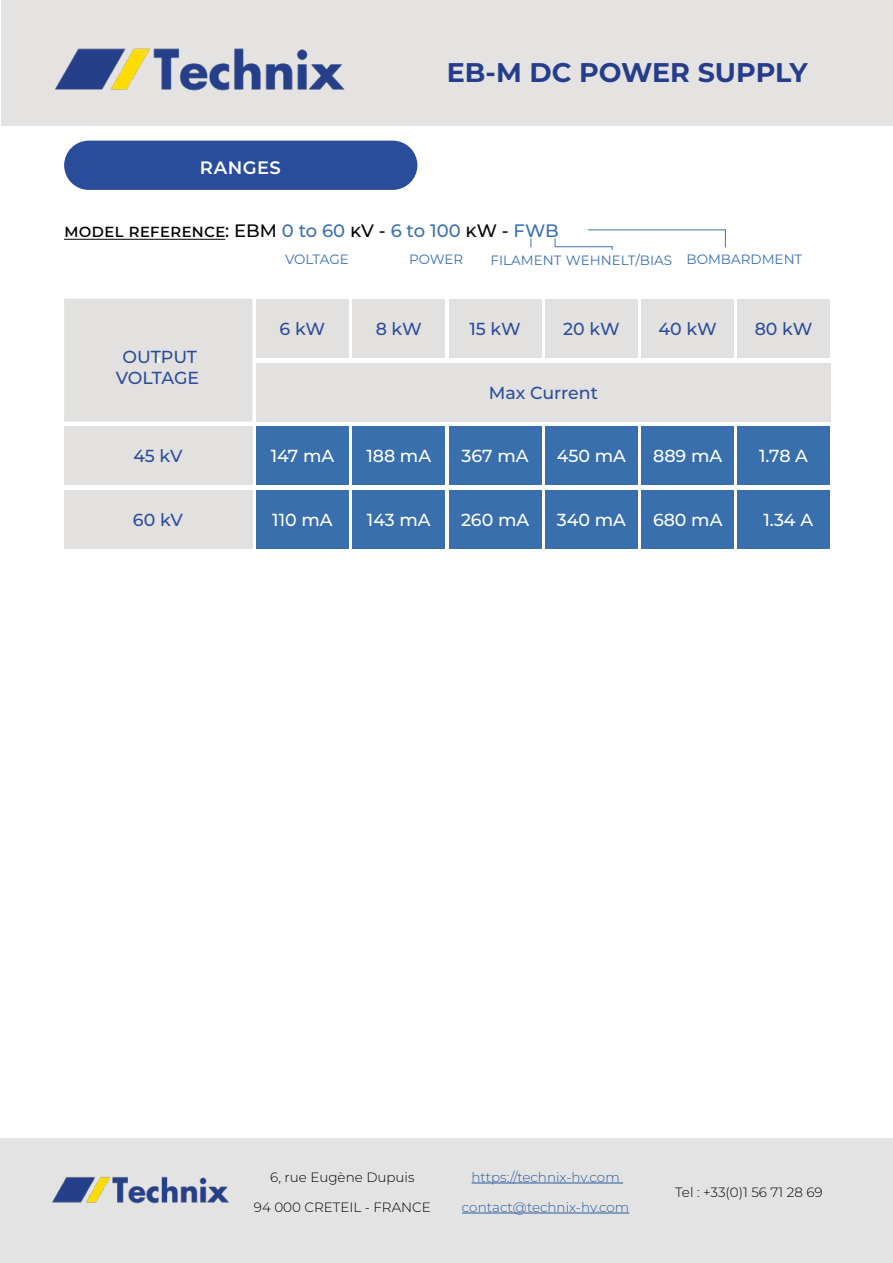
<style>
.page{position:relative;width:893px;height:1263px;background:#fff}
.page>*{position:absolute;margin:0;border:0;box-sizing:border-box;transform-origin:0 0}
.t1{font:700 27px "Montserrat";color:#253d8b}
.t2{font:500 18px "Montserrat";color:#000}
.t3{font:600 18px "Montserrat";letter-spacing:.025em;color:#fff}
.t4{font:500 17.4px "Montserrat";color:#fff}
.t5{font:500 17.4px/20.9px "Montserrat";letter-spacing:-.01em;color:#2b4c99;text-align:center}
.t6{font:300 13.5px "Montserrat";color:#000}
.t7{font:300 13.5px "Montserrat";color:#265b9b}
.t8{font:13.5px "Montserrat";color:#3970b0}
.s1{color:#3a70af}
</style>
<div class="page">
<div style="left:0;top:1138px;width:893px;height:125px;background:#e4e3e3"></div>
<img style="left:52px;top:1176px;width:177px;height:28px">
<hr style="left:471px;top:1183px;width:152px;height:1px;background:#265b9b">
<hr style="left:462px;top:1213px;width:167px;height:1px;background:#265b9b">
<div style="left:1px;top:0;width:892px;height:125px;background:#e4e3e2"></div>
<img style="left:55px;top:48px;width:290px;height:43px">
<div style="left:64px;top:141px;width:353px;height:49px;background:#294d9b;border-radius:25px"></div>
<div style="left:256px;top:299px;width:93px;height:59px;background:#e2e1e0"></div>
<div style="left:352px;top:299px;width:93px;height:59px;background:#e2e1e0"></div>
<div style="left:449px;top:299px;width:92px;height:59px;background:#e2e1e0"></div>
<div style="left:545px;top:299px;width:93px;height:59px;background:#e2e1e0"></div>
<div style="left:641px;top:299px;width:93px;height:59px;background:#e2e1e0"></div>
<div style="left:256px;top:426px;width:93px;height:59px;background:#3a6fad"></div>
<div style="left:352px;top:426px;width:93px;height:59px;background:#3a6fad"></div>
<div style="left:449px;top:426px;width:92px;height:59px;background:#3a6fad"></div>
<div style="left:545px;top:426px;width:93px;height:59px;background:#3a6fad"></div>
<div style="left:641px;top:426px;width:93px;height:59px;background:#3a6fad"></div>
<div style="left:256px;top:363px;width:574px;height:58px;background:#e2e1e0"></div>
<div style="left:64px;top:426px;width:188px;height:59px;background:#e2e1e0"></div>
<div style="left:64px;top:299px;width:188px;height:122px;background:#e2e1e0"></div>
<div style="left:256px;top:490px;width:93px;height:59px;background:#3a6fad"></div>
<div style="left:352px;top:490px;width:93px;height:59px;background:#3a6fad"></div>
<div style="left:449px;top:490px;width:92px;height:59px;background:#3a6fad"></div>
<div style="left:545px;top:490px;width:93px;height:59px;background:#3a6fad"></div>
<div style="left:641px;top:490px;width:93px;height:59px;background:#3a6fad"></div>
<div style="left:64px;top:490px;width:188px;height:59px;background:#e2e1e0"></div>
<div style="left:737px;top:299px;width:93px;height:59px;background:#e2e1e0"></div>
<div style="left:737px;top:426px;width:93px;height:59px;background:#3a6fad"></div>
<div style="left:737px;top:490px;width:93px;height:59px;background:#3a6fad"></div>
<hr style="left:64px;top:239px;width:161px;height:1px;background:#000">
<hr style="left:555px;top:246px;width:57px;height:1px;background:#3b72b3">
<hr style="left:588px;top:229px;width:138px;height:1px;background:#3b72b3">
<svg style="left:725px;top:229px;width:1px;height:18px"></svg>
<p class="t3" style="left:200px;top:157px;width:83px">RANGES</p>
<h1 class="t1" style="left:447px;top:57px;width:362px">EB-M DC POWER SUPPLY</h1>
<p class="t2" style="left:64px;top:221px;width:496px">model reference: EBM <span class="s1">0 to 60</span> kV - <span class="s1">6 to 100</span> kW - <span class="s1">FWB</span></p>
<p class="t8" style="left:285px;top:253px;width:65px">VOLTAGE</p>
<p class="t8" style="left:409px;top:253px;width:56px">POWER</p>
<p class="t8" style="left:490px;top:254px;width:313px">FILAMENT WEHNELT/BIAS BOMBARDMENT</p>
<p class="t5" style="left:116px;top:346px;width:85px">OUTPUT<br>VOLTAGE</p>
<p class="t5" style="left:280px;top:318px;width:47px">6 kW</p>
<p class="t5" style="left:376px;top:318px;width:48px">8 kW</p>
<p class="t5" style="left:469px;top:318px;width:53px">15 kW</p>
<p class="t5" style="left:563px;top:318px;width:58px">20 kW</p>
<p class="t5" style="left:659px;top:318px;width:60px">40 kW</p>
<p class="t5" style="left:489px;top:382px;width:111px">Max Current</p>
<p class="t5" style="left:133px;top:446px;width:51px">45 kV</p>
<p class="t4" style="left:271px;top:446px;width:65px">147 mA</p>
<p class="t4" style="left:366px;top:446px;width:66px">188 mA</p>
<p class="t4" style="left:462px;top:446px;width:68px">367 mA</p>
<p class="t4" style="left:557px;top:446px;width:71px">450 mA</p>
<p class="t4" style="left:653px;top:446px;width:71px">889 mA</p>
<p class="t5" style="left:755px;top:318px;width:59px">80 kW</p>
<p class="t4" style="left:759px;top:446px;width:50px">1.78 A</p>
<p class="t5" style="left:133px;top:509px;width:52px">60 kV</p>
<p class="t4" style="left:763px;top:510px;width:51px">1.34 A</p>
<p class="t4" style="left:272px;top:510px;width:62px">110 mA</p>
<p class="t4" style="left:367px;top:510px;width:65px">143 mA</p>
<p class="t4" style="left:461px;top:510px;width:70px">260 mA</p>
<p class="t4" style="left:557px;top:510px;width:71px">340 mA</p>
<p class="t4" style="left:653px;top:510px;width:71px">680 mA</p>
<p class="t6" style="left:270px;top:1170px;width:146px">6, rue Eugène Dupuis</p>
<p class="t6" style="left:254px;top:1200px;width:178px">94 000 CRETEIL - FRANCE</p>
<p class="t7" style="left:471px;top:1170px;width:150px">https://technix-hv.com</p>
<p class="t7" style="left:462px;top:1200px;width:169px">contact@technix-hv.com</p>
<p class="t6" style="left:675px;top:1185px;width:149px">Tel : +33(0)1 56 71 28 69</p>
</div>
